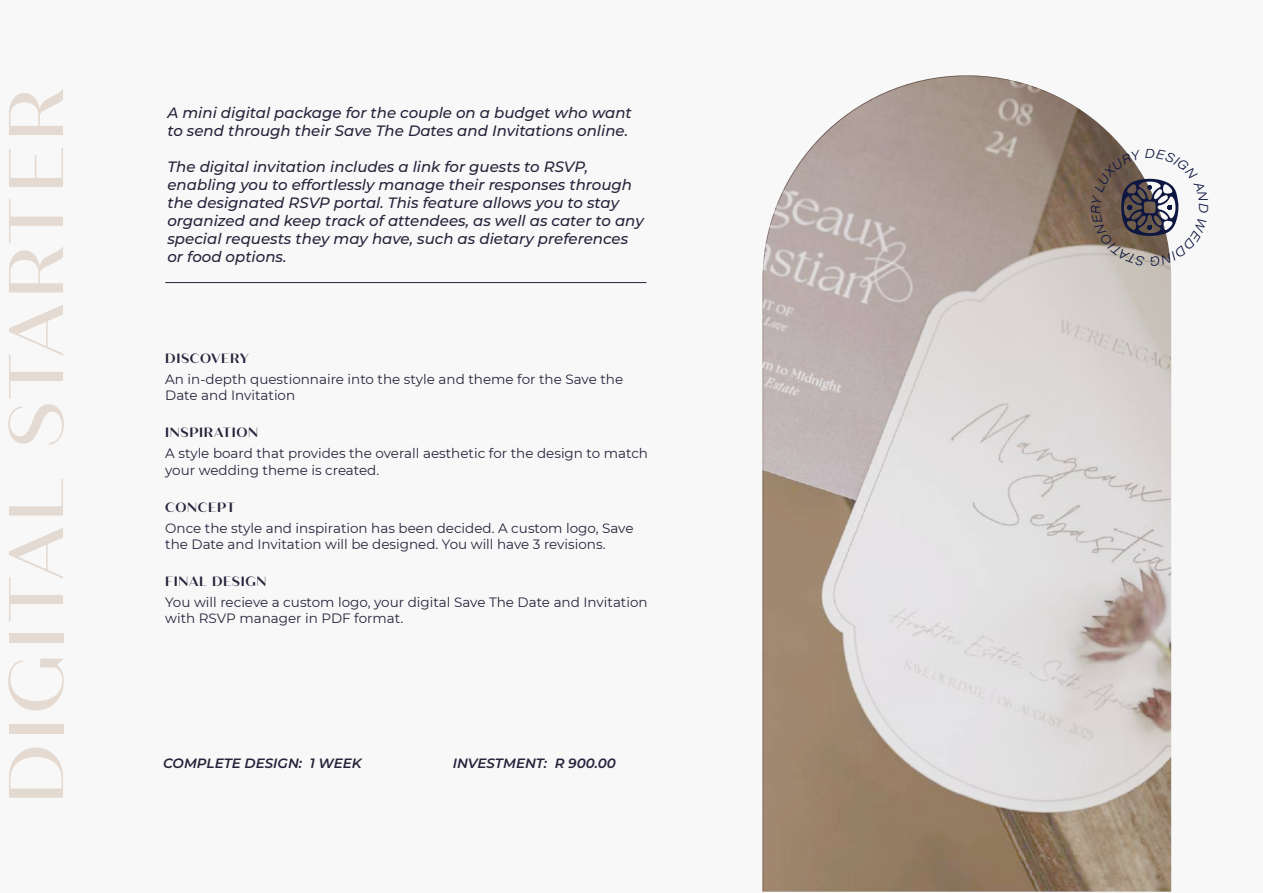
<style>
.page{position:relative;width:1263px;height:893px;background:#f8f8f8}
.page>*{position:absolute;margin:0;border:0;box-sizing:border-box;transform-origin:0 0}
.t1{font:500 77.25px "Quiche Sans";letter-spacing:.05em;color:#e4dad1}
.t2{font:italic 500 15px/18px "Montserrat";color:#26233b}
.t3{font:13.5px/16.2px "Montserrat";color:#26233b}
.t4{font:italic 600 13.5px "Montserrat";color:#26233b}
.t5{font:700 13.5px "Quiche Sans";letter-spacing:.05em;color:#26233b}
.t6{font:italic 300 12.75px "Acumin Pro Wide";color:#0e1741}
</style>
<div class="page">
<svg style="left:763px;top:76px;width:409px;height:816px;background:#c3b9b2"></svg>
<hr style="left:165px;top:282px;width:481px;height:1px;background:#26233b">
<svg style="left:1091px;top:149px;width:88px;height:117px"></svg>
<h1 class="t1" style="left:-10px;top:804px;width:717px;rotate:-90deg">DIGITAL STARTER</h1>
<p class="t2" style="left:167px;top:103px;width:466px">A mini digital package for the couple on a budget who want to send through their Save The Dates and Invitations online.</p>
<p class="t2" style="left:167px;top:157px;width:478px">The digital invitation includes a link for guests to RSVP, enabling you to effortlessly manage their responses through the designated RSVP portal. This feature allows you to stay organized and keep track of attendees, as well as cater to any special requests they may have, such as dietary preferences or food options.</p>
<p class="t5" style="left:165px;top:350px;width:85px">DISCOVERY</p>
<p class="t3" style="left:165px;top:371px;width:459px">An in-depth questionnaire into the style and theme for the Save the<br>Date and Invitation</p>
<p class="t5" style="left:165px;top:424px;width:94px">INSPIRATION</p>
<p class="t3" style="left:165px;top:445px;width:484px">A style board that provides the overall aesthetic for the design to match your wedding theme is created.</p>
<p class="t5" style="left:165px;top:499px;width:71px">CONCEPT</p>
<p class="t3" style="left:165px;top:519px;width:470px">Once the style and inspiration has been decided. A custom logo, Save the Date and Invitation will be designed. You will have 3 revisions.</p>
<p class="t5" style="left:165px;top:573px;width:103px">FINAL DESIGN</p>
<p class="t3" style="left:165px;top:594px;width:484px">You will recieve a custom logo, your digital Save The Date and Invitation with RSVP manager in PDF format.</p>
<p class="t4" style="left:163px;top:754px;width:200px">COMPLETE DESIGN: 1 WEEK</p>
<p class="t4" style="left:453px;top:754px;width:165px">INVESTMENT: R 900.00</p>
<p class="t6" style="left:1145px;top:144px;width:12px">D</p>
<p class="t6" style="left:1213px;top:203px;width:12px;rotate:90deg">D</p>
</div>
